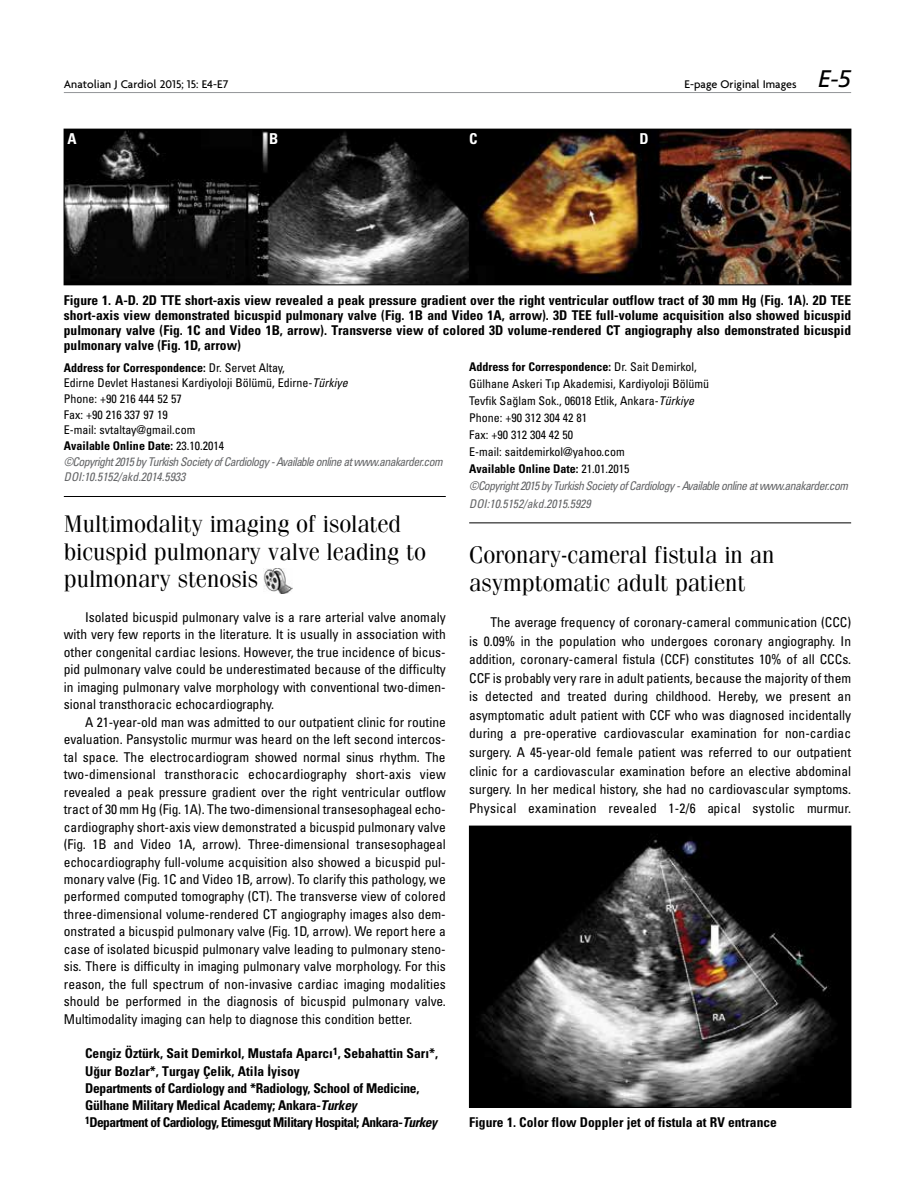
<style>
.page{position:relative;width:915px;height:1191px;background:#fff}
.page>*{position:absolute;margin:0;border:0;box-sizing:border-box;transform-origin:0 0}
.t1{font:24px/27.3px "Fenice Tr";color:#000}
.t2{font:15px "Univers Cond Bd Tr";color:#fff}
.t3{font:13.5px/17.5px "Univers Condensed Tr";color:#000;text-align:justify}
.t4{font:13.5px/15px "Univers Cond Bd Tr";color:#000;text-align:justify}
.t5{font:13.5px/17.2px "Univers Cond Bd Tr";letter-spacing:-.02em;color:#000}
.t6{font:12px/17.1px "Univers Condensed Tr";color:#000}
.t7{font:12px/15.8px "Univers Cond Ita Tr";letter-spacing:-.05em;color:#636466}
.t8{font:12px "Univers Cond Bd Tr";color:#000}
.t9{font:500 12px "Firma";color:#000}
.s1{font-family:"Frutiger Italic Tr";font-weight:400;font-size:24px}
.s2{font-family:"Univers Condensed Tr"}
.s3{font-family:"Univers Cond Ita Tr"}
.s4{font-family:"Univers Cond Bd Ita Tr"}
</style>
<div class="page">
<hr style="left:64px;top:496px;width:381px;height:1px;background:#000">
<hr style="left:469px;top:522px;width:381px;height:1px;background:#000">
<img style="left:263px;top:568px;width:29px;height:25px">
<img style="left:66px;top:131px;width:782px;height:152px">
<div style="left:64px;top:129px;width:786px;height:156px;border:1px solid #000"></div>
<img style="left:471px;top:828px;width:377px;height:277px">
<div style="left:469px;top:826px;width:381px;height:281px;border:1px solid #000"></div>
<hr style="left:64px;top:92px;width:786px;height:1px;background:#939598">
<p class="t9" style="left:64px;top:77px;width:166px">Anatolian J Cardiol 2015; 15: E4-E7</p>
<p class="t9" style="left:684px;top:77px;width:168px">E-page Original Images <span class="s1">E-5</span></p>
<p class="t2" style="left:68px;top:130px;width:11px">A</p>
<p class="t2" style="left:269px;top:130px;width:11px">B</p>
<p class="t2" style="left:469px;top:130px;width:10px">C</p>
<p class="t2" style="left:639px;top:130px;width:11px">D</p>
<p class="t4" style="left:64px;top:292px;width:788px">Figure 1. A-D. 2D TTE short-axis view revealed a peak pressure gradient over the right ventricular outflow tract of 30 mm Hg (Fig. 1A). 2D TEE short-axis view demonstrated bicuspid pulmonary valve (Fig. 1B and Video 1A, arrow). 3D TEE full-volume acquisition also showed bicuspid pulmonary valve (Fig. 1C and Video 1B, arrow). Transverse view of colored 3D volume-rendered CT angiography also demonstrated bicuspid pulmonary valve (Fig. 1D, arrow)</p>
<p class="t8" style="left:64px;top:360px;width:222px">Address for Correspondence: <span class="s2">Dr. Servet Altay,</span></p>
<p class="t6" style="left:64px;top:375px;width:285px;line-height:15.8px">Edirne Devlet Hastanesi Kardiyoloji Bölümü, Edirne-<span class="s3">Türkiye </span>Phone: +90 216 444 52 57<br>Fax: +90 216 337 97 19<br>E-mail: svtaltay@gmail.com</p>
<p class="t8" style="left:64px;top:438px;width:162px">Available Online Date: <span class="s2">23.10.2014</span></p>
<p class="t7" style="left:64px;top:453px;width:380px">©Copyright 2015 by Turkish Society of Cardiology - Available online at www.anakarder.com<br>DOI:10.5152/akd.2014.5933</p>
<h1 class="t1" style="left:64px;top:511px;width:363px">Multimodality imaging of isolated bicuspid pulmonary valve leading to pulmonary stenosis</h1>
<p class="t3" style="left:64px;top:608px;width:383px;text-indent:21px">Isolated bicuspid pulmonary valve is a rare arterial valve anomaly with very few reports in the literature. It is usually in association with other congenital cardiac lesions. However, the true incidence of bicus&shy;pid pulmonary valve could be underestimated because of the difficulty in imaging pulmonary valve morphology with conventional two-dimen&shy;sional transthoracic echocardiography.</p>
<p class="t3" style="left:64px;top:712px;width:383px;text-indent:21px">A 21-year-old man was admitted to our outpatient clinic for routine evaluation. Pansystolic murmur was heard on the left second intercos&shy;tal space. The electrocardiogram showed normal sinus rhythm. The two-dimensional transthoracic echocardiography short-axis view revealed a peak pressure gradient over the right ventricular outflow tract of 30 mm Hg (Fig. 1A). The two-dimensional transesophageal echo&shy;cardiography short-axis view demonstrated a bicuspid pulmonary valve (Fig. 1B and Video 1A, arrow). Three-dimensional transesophageal echocardiography full-volume acquisition also showed a bicuspid pul&shy;monary valve (Fig. 1C and Video 1B, arrow). To clarify this pathology, we performed computed tomography (CT). The transverse view of colored three-dimensional volume-rendered CT angiography images also dem&shy;onstrated a bicuspid pulmonary valve (Fig. 1D, arrow). We report here a case of isolated bicuspid pulmonary valve leading to pulmonary steno&shy;sis. There is difficulty in imaging pulmonary valve morphology. For this reason, the full spectrum of non-invasive cardiac imaging modalities should be performed in the diagnosis of bicuspid pulmonary valve.<br>Multimodality imaging can help to diagnose this condition better.</p>
<p class="t5" style="left:85px;top:1044px;width:354px">Cengiz Öztürk, Sait Demirkol, Mustafa Aparcı<sup>1</sup>, Sebahattin Sarı*, Uğur Bozlar*, Turgay Çelik, Atila İyisoy<br>Departments of Cardiology and *Radiology, School of Medicine, Gülhane Military Medical Academy; Ankara-<span class="s4">Turkey<br></span><sup>1</sup>Department of Cardiology, Etimesgut Military Hospital; Ankara-<span class="s4">Turkey</span></p>
<p class="t8" style="left:469px;top:359px;width:229px">Address for Correspondence: <span class="s2">Dr. Sait Demirkol,</span></p>
<p class="t6" style="left:469px;top:375px;width:241px">Gülhane Askeri Tıp Akademisi, Kardiyoloji Bölümü Tevfik Sağlam Sok., 06018 Etlik, Ankara-<span class="s3">Türkiye </span>Phone: +90 312 304 42 81<br>Fax: +90 312 304 42 50<br>E-mail: saitdemirkol@yahoo.com</p>
<p class="t8" style="left:469px;top:462px;width:162px">Available Online Date: <span class="s2">21.01.2015</span></p>
<p class="t7" style="left:469px;top:477px;width:380px;line-height:17.1px">©Copyright 2015 by Turkish Society of Cardiology - Available online at www.anakarder.com<br>DOI:10.5152/akd.2015.5929</p>
<h1 class="t1" style="left:469px;top:541px;width:307px">Coronary-cameral fistula in an asymptomatic adult patient</h1>
<p class="t3" style="left:469px;top:612px;width:383px;line-height:18.6px;text-indent:21px">The average frequency of coronary-cameral communication (CCC) is 0.09% in the population who undergoes coronary angiography. In addition, coronary-cameral fistula (CCF) constitutes 10% of all CCCs.<br>CCF is probably very rare in adult patients, because the majority of them is detected and treated during childhood. Hereby, we present an asymptomatic adult patient with CCF who was diagnosed incidentally during a pre-operative cardiovascular examination for non-cardiac surgery. A 45-year-old female patient was referred to our outpatient clinic for a cardiovascular examination before an elective abdominal surgery. In her medical history, she had no cardiovascular symptoms.<br>Physical examination revealed 1-2/6 apical systolic murmur.</p>
<p class="t4" style="left:469px;top:1114px;width:309px">Figure 1. Color flow Doppler jet of fistula at RV entrance</p>
</div>
